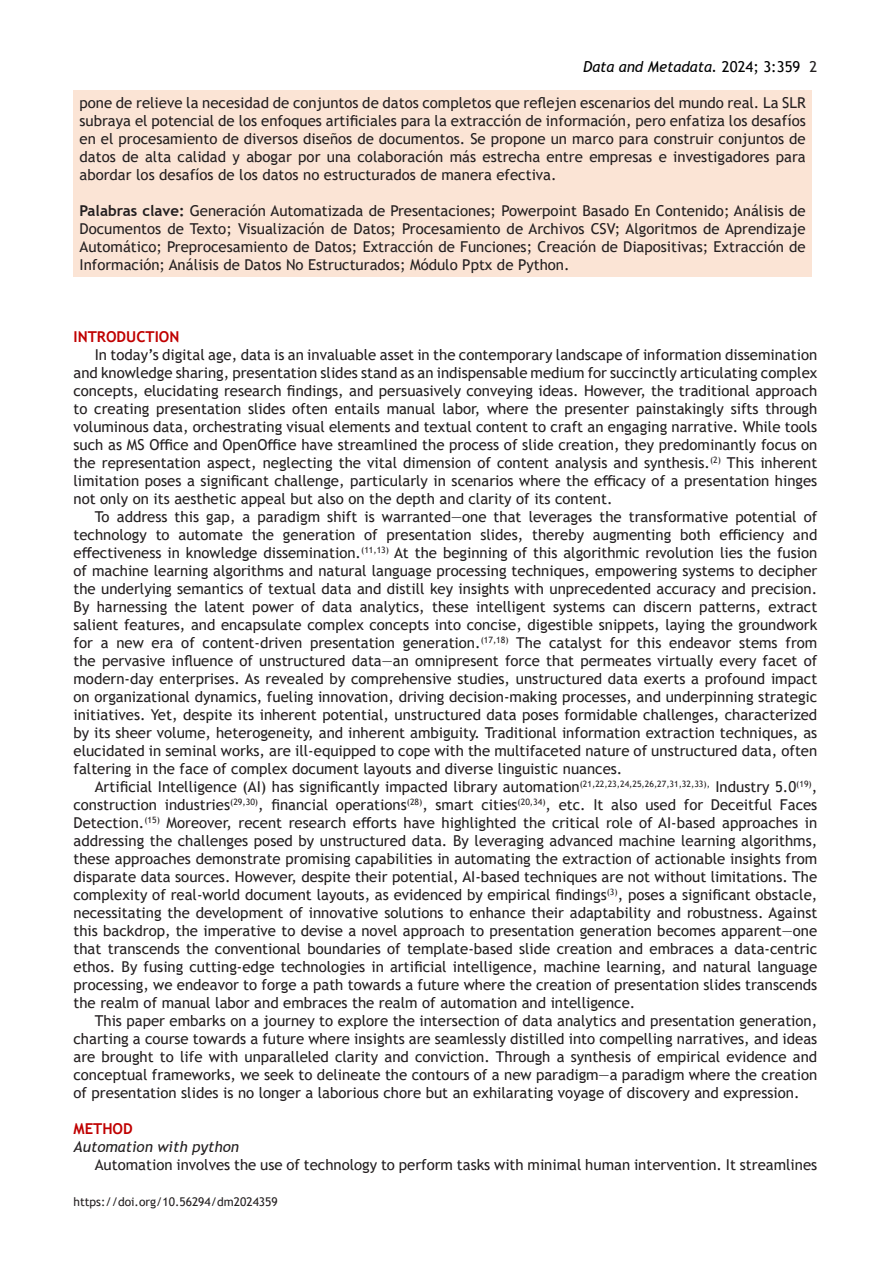
<style>
.page{position:relative;width:893px;height:1263px;background:#fff}
.page>*{position:absolute;margin:0;border:0;box-sizing:border-box;transform-origin:0 0}
.t1{font:15px/18px "Trebuchet MS";color:#231f20;text-align:justify}
.t2{font:italic 15px "Trebuchet MS";color:#000}
.t3{font:italic 15px "Trebuchet MS";color:#231f20}
.t4{font:700 15px "Trebuchet MS";color:#c00000}
.t5{font:12px "Trebuchet MS";color:#231f20}
.s1{font-style:normal}
.s2{font-style:normal;color:#231f20}
.s3{font-weight:700}
</style>
<div class="page">
<div style="left:74px;top:90px;width:738px;height:186px;background:#fbe4d5"></div>
<p class="t2" style="left:583px;top:58px;width:236px">Data and Metadata. <span class="s1">2024; 3:359</span> <span class="s2">2</span></p>
<p class="t1" style="left:80px;top:94px;width:728px">pone de relieve la necesidad de conjuntos de datos completos que reflejen escenarios del mundo real. La SLR subraya el potencial de los enfoques artificiales para la extracción de información, pero enfatiza los desafíos en el procesamiento de diversos diseños de documentos. Se propone un marco para construir conjuntos de datos de alta calidad y abogar por una colaboración más estrecha entre empresas e investigadores para abordar los desafíos de los datos no estructurados de manera efectiva.</p>
<p class="t1" style="left:80px;top:202px;width:728px"><span class="s3">Palabras clave:</span> Generación Automatizada de Presentaciones; Powerpoint Basado En Contenido; Análisis de Documentos de Texto; Visualización de Datos; Procesamiento de Archivos CSV; Algoritmos de Aprendizaje Automático; Preprocesamiento de Datos; Extracción de Funciones; Creación de Diapositivas; Extracción de Información; Análisis de Datos No Estructurados; Módulo Pptx de Python.</p>
<p class="t4" style="left:74px;top:327px;width:107px">INTRODUCTION</p>
<p class="t1" style="left:74px;top:346px;width:745px;text-indent:21px">In today’s digital age, data is an invaluable asset in the contemporary landscape of information dissemination and knowledge sharing, presentation slides stand as an indispensable medium for succinctly articulating complex concepts, elucidating research findings, and persuasively conveying ideas. However, the traditional approach to creating presentation slides often entails manual labor, where the presenter painstakingly sifts through voluminous data, orchestrating visual elements and textual content to craft an engaging narrative. While tools such as MS Office and OpenOffice have streamlined the process of slide creation, they predominantly focus on the representation aspect, neglecting the vital dimension of content analysis and synthesis.<sup>(2)</sup> This inherent limitation poses a significant challenge, particularly in scenarios where the efficacy of a presentation hinges not only on its aesthetic appeal but also on the depth and clarity of its content.</p>
<p class="t1" style="left:74px;top:508px;width:745px;text-indent:21px">To address this gap, a paradigm shift is warranted—one that leverages the transformative potential of technology to automate the generation of presentation slides, thereby augmenting both efficiency and effectiveness in knowledge dissemination.<sup>(11,13)</sup> At the beginning of this algorithmic revolution lies the fusion of machine learning algorithms and natural language processing techniques, empowering systems to decipher the underlying semantics of textual data and distill key insights with unprecedented accuracy and precision.<br>By harnessing the latent power of data analytics, these intelligent systems can discern patterns, extract salient features, and encapsulate complex concepts into concise, digestible snippets, laying the groundwork for a new era of content-driven presentation generation.<sup>(17,18)</sup> The catalyst for this endeavor stems from the pervasive influence of unstructured data—an omnipresent force that permeates virtually every facet of modern-day enterprises. As revealed by comprehensive studies, unstructured data exerts a profound impact on organizational dynamics, fueling innovation, driving decision-making processes, and underpinning strategic initiatives. Yet, despite its inherent potential, unstructured data poses formidable challenges, characterized by its sheer volume, heterogeneity, and inherent ambiguity. Traditional information extraction techniques, as elucidated in seminal works, are ill-equipped to cope with the multifaceted nature of unstructured data, often faltering in the face of complex document layouts and diverse linguistic nuances.</p>
<p class="t1" style="left:74px;top:778px;width:745px;text-indent:21px">Artificial Intelligence (AI) has significantly impacted library automation<sup>(21,22,23,24,25,26,27,31,32,33),</sup> Industry 5.0<sup>(19)</sup>, construction industries<sup>(29,30)</sup>, financial operations<sup>(28)</sup>, smart cities<sup>(20,34)</sup>, etc. It also used for Deceitful Faces Detection.<sup>(15)</sup> Moreover, recent research efforts have highlighted the critical role of AI-based approaches in addressing the challenges posed by unstructured data. By leveraging advanced machine learning algorithms, these approaches demonstrate promising capabilities in automating the extraction of actionable insights from disparate data sources. However, despite their potential, AI-based techniques are not without limitations. The complexity of real-world document layouts, as evidenced by empirical findings<sup>(3)</sup>, poses a significant obstacle, necessitating the development of innovative solutions to enhance their adaptability and robustness. Against this backdrop, the imperative to devise a novel approach to presentation generation becomes apparent—one that transcends the conventional boundaries of template-based slide creation and embraces a data-centric ethos. By fusing cutting-edge technologies in artificial intelligence, machine learning, and natural language processing, we endeavor to forge a path towards a future where the creation of presentation slides transcends the realm of manual labor and embraces the realm of automation and intelligence.</p>
<p class="t1" style="left:74px;top:1012px;width:745px;text-indent:21px">This paper embarks on a journey to explore the intersection of data analytics and presentation generation, charting a course towards a future where insights are seamlessly distilled into compelling narratives, and ideas are brought to life with unparalleled clarity and conviction. Through a synthesis of empirical evidence and conceptual frameworks, we seek to delineate the contours of a new paradigm—a paradigm where the creation of presentation slides is no longer a laborious chore but an exhilarating voyage of discovery and expression.</p>
<p class="t4" style="left:74px;top:1119px;width:61px">METHOD</p>
<p class="t3" style="left:74px;top:1138px;width:167px">Automation with python</p>
<p class="t1" style="left:95px;top:1156px;width:724px">Automation involves the use of technology to perform tasks with minimal human intervention. It streamlines</p>
<p class="t5" style="left:74px;top:1194px;width:206px">https://doi.org/10.56294/dm2024359</p>
</div>
